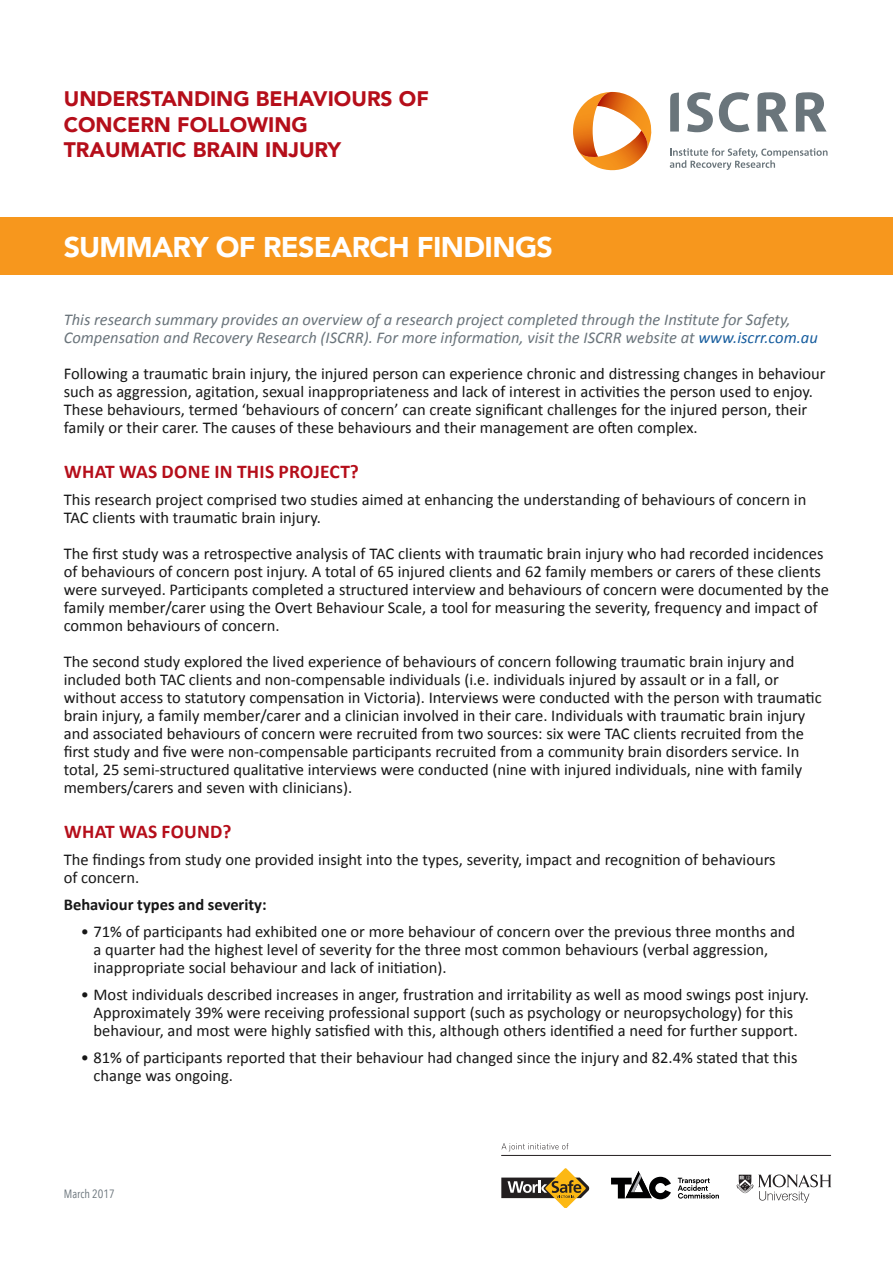
<style>
.page{position:relative;width:893px;height:1263px;background:#fff}
.page>*{position:absolute;margin:0;border:0;box-sizing:border-box;transform-origin:0 0}
.t1{font:900 28.5px "Avenir";letter-spacing:-.025em;color:#fff}
.t2{font:900 21px/25.5px "Avenir";color:#b50e1a}
.Red_Subhead{font:700 19.5px "Calibri";letter-spacing:.015em;color:#b50e1a}
.text{font:16.5px/18px "Calibri";color:#171717}
.deck{font:italic 16.5px/18px "Calibri";color:#6a747b}
.text_-_list__lead-in{font:16.5px/18px "Calibri";color:#171717}
.text_-_list__lead-in-2{font:700 16.5px "Calibri";color:#171717}
.t3{font:12px "Avenir Next Condensed";color:#6a747b}
.s1{color:#175d9e}
</style>
<div class="page">
<svg style="left:501px;top:1143px;width:67px;height:8px"></svg>
<hr style="left:501px;top:1155px;width:330px;height:1px;background:#231f20">
<svg style="left:736px;top:1174px;width:95px;height:29px"></svg>
<svg style="left:501px;top:1168px;width:88px;height:40px"></svg>
<svg style="left:611px;top:1171px;width:60px;height:28px"></svg>
<svg style="left:678px;top:1178px;width:41px;height:20px"></svg>
<svg style="left:573px;top:92px;width:79px;height:79px"></svg>
<svg style="left:670px;top:148px;width:157px;height:22px"></svg>
<svg style="left:670px;top:93px;width:9px;height:39px"></svg>
<svg style="left:687px;top:92px;width:26px;height:40px"></svg>
<svg style="left:719px;top:92px;width:30px;height:40px"></svg>
<svg style="left:757px;top:92px;width:31px;height:40px"></svg>
<svg style="left:796px;top:92px;width:30px;height:40px"></svg>
<div style="left:0;top:217px;width:893px;height:58px;background:#f7971d"></div>
<p class="t2" style="left:64px;top:85px;width:366px">UNDERSTANDING BEHAVIOURS OF<br>CONCERN FOLLOWING<br>TRAUMATIC BRAIN INJURY</p>
<h1 class="t1" style="left:64px;top:222px;width:490px">SUMMARY OF RESEARCH FINDINGS</h1>
<p class="deck" style="left:64px;top:310px;width:756px">This research summary provides an overview of a research project completed through the Institute for Safety,<br>Compensation and Recovery Research (ISCRR). For more information, visit the ISCRR website at <span class="s1">www.iscrr.com.au</span></p>
<p class="text" style="left:64px;top:364px;width:763px">Following a traumatic brain injury, the injured person can experience chronic and distressing changes in behaviour such as aggression, agitation, sexual inappropriateness and lack of interest in activities the person used to enjoy.<br>These behaviours, termed ‘behaviours of concern’ can create significant challenges for the injured person, their family or their carer. The causes of these behaviours and their management are often complex.</p>
<p class="Red_Subhead" style="left:64px;top:459px;width:296px">WHAT WAS DONE IN THIS PROJECT?</p>
<p class="text" style="left:64px;top:490px;width:744px">This research project comprised two studies aimed at enhancing the understanding of behaviours of concern in<br>TAC clients with traumatic brain injury.</p>
<p class="text" style="left:64px;top:544px;width:767px">The first study was a retrospective analysis of TAC clients with traumatic brain injury who had recorded incidences of behaviours of concern post injury. A total of 65 injured clients and 62 family members or carers of these clients were surveyed. Participants completed a structured interview and behaviours of concern were documented by the family member/carer using the Overt Behaviour Scale, a tool for measuring the severity, frequency and impact of common behaviours of concern.</p>
<p class="text" style="left:64px;top:652px;width:759px">The second study explored the lived experience of behaviours of concern following traumatic brain injury and included both TAC clients and non-compensable individuals (i.e. individuals injured by assault or in a fall, or without access to statutory compensation in Victoria). Interviews were conducted with the person with traumatic brain injury, a family member/carer and a clinician involved in their care. Individuals with traumatic brain injury and associated behaviours of concern were recruited from two sources: six were TAC clients recruited from the first study and five were non-compensable participants recruited from a community brain disorders service. In total, 25 semi-structured qualitative interviews were conducted (nine with injured individuals, nine with family members/carers and seven with clinicians).</p>
<p class="Red_Subhead" style="left:64px;top:819px;width:169px">WHAT WAS FOUND?</p>
<p class="text_-_list__lead-in" style="left:64px;top:850px;width:713px">The findings from study one provided insight into the types, severity, impact and recognition of behaviours of concern.</p>
<p class="text_-_list__lead-in-2" style="left:64px;top:894px;width:204px">Behaviour types and severity:</p>
<p class="text" style="left:94px;top:922px;width:703px;text-indent:-13px">• 71% of participants had exhibited one or more behaviour of concern over the previous three months and a quarter had the highest level of severity for the three most common behaviours (verbal aggression, inappropriate social behaviour and lack of initiation).</p>
<p class="text" style="left:81px;top:985px;width:730px;text-align:center">• Most individuals described increases in anger, frustration and irritability as well as mood swings post injury.<br>Approximately 39% were receiving professional support (such as psychology or neuropsychology) for this behaviour, and most were highly satisfied with this, although others identified a need for further support.</p>
<p class="text" style="left:94px;top:1048px;width:705px;text-indent:-13px">• 81% of participants reported that their behaviour had changed since the injury and 82.4% stated that this change was ongoing.</p>
<p class="t3" style="left:64px;top:1184px;width:53px">March 2017</p>
</div>
